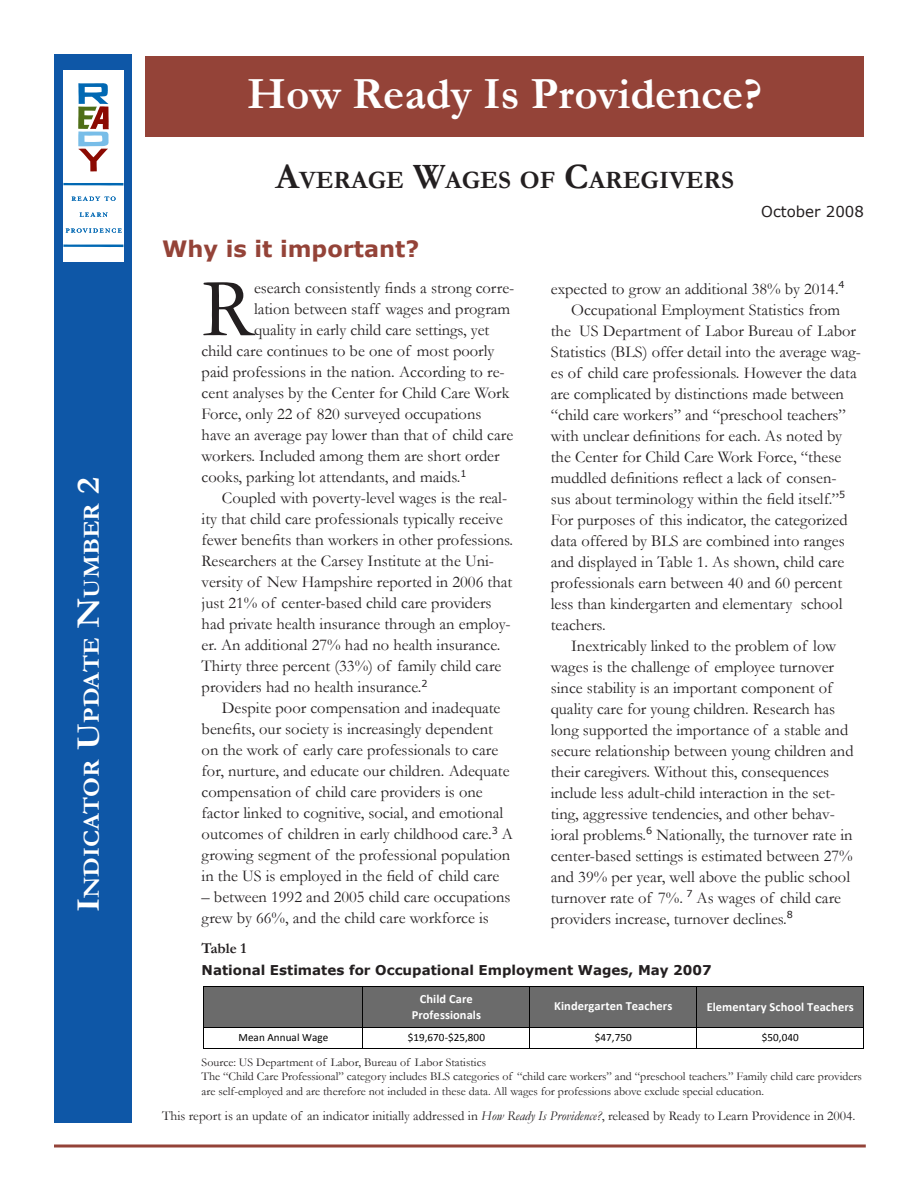
<style>
.page{position:relative;width:918px;height:1188px;background:#fff}
.page>*{position:absolute;margin:0;border:0;box-sizing:border-box;transform-origin:0 0}
.Body{font:83.85px "Garamond";color:#231f20}
.Body-2{font:700 45px "Garamond";color:#fff}
.Endnote_Text{font:700 25.2px "Garamond";color:#231f20}
.Body-3{font:700 23.1px "Garamond";color:#fff;scale:1.09 1}
.Body-4{font:700 22.5px "Verdana";color:#944338}
.Body-5{font:16.5px/21px "Garamond";color:#231f20}
.Headline{font:15px "Verdana";color:#231f20}
.Body-6{font:700 15px "Garamond";letter-spacing:-.01em;color:#231f20}
.Body-7{font:13.5px "Garamond";color:#231f20}
.Body-8{font:700 13.5px "Verdana";color:#231f20}
.t1{font:700 12.45px/15.5px "Calibri";color:#fff;text-align:center}
.Body-9{font:12px/14.4px "Garamond";color:#231f20}
.t2{font:11.1px "Calibri";letter-spacing:.005em;color:#000}
.s1{font-size:33px}
.s2{font-size:36px}
.s3{font-style:italic}
</style>
<div class="page">
<svg style="left:54px;top:1144px;width:812px;height:4px;background:#ae7169"></svg>
<div style="left:54px;top:54px;width:78px;height:1069px;background:#0e57a7"></div>
<div style="left:146px;top:56px;width:718px;height:81px;background:#944338"></div>
<div style="left:63px;top:70px;width:60px;height:192px;background:#fff"></div>
<svg style="left:78px;top:83px;width:31px;height:89px"></svg>
<svg style="left:72px;top:197px;width:44px;height:4px"></svg>
<svg style="left:80px;top:212px;width:28px;height:5px"></svg>
<svg style="left:66px;top:228px;width:56px;height:5px"></svg>
<svg style="left:63px;top:183px;width:60px;height:3px"></svg>
<svg style="left:63px;top:244px;width:60px;height:3px"></svg>
<div style="left:204px;top:987px;width:158px;height:40px;background:#6b6b6b"></div>
<div style="left:363px;top:987px;width:166px;height:40px;background:#6b6b6b"></div>
<div style="left:530px;top:987px;width:166px;height:40px;background:#6b6b6b"></div>
<div style="left:697px;top:987px;width:166px;height:40px;background:#6b6b6b"></div>
<hr style="left:204px;top:986px;width:158px;height:1px;background:#000">
<hr style="left:363px;top:986px;width:166px;height:1px;background:#000">
<hr style="left:530px;top:986px;width:166px;height:1px;background:#000">
<hr style="left:697px;top:986px;width:166px;height:1px;background:#000">
<hr style="left:203px;top:987px;width:1px;height:40px;background:#000">
<hr style="left:362px;top:987px;width:1px;height:40px;background:#000">
<hr style="left:529px;top:987px;width:1px;height:40px;background:#000">
<hr style="left:696px;top:987px;width:1px;height:40px;background:#000">
<hr style="left:863px;top:987px;width:1px;height:40px;background:#000">
<hr style="left:204px;top:1027px;width:158px;height:1px;background:#000">
<hr style="left:363px;top:1027px;width:166px;height:1px;background:#000">
<hr style="left:530px;top:1027px;width:166px;height:1px;background:#000">
<hr style="left:697px;top:1027px;width:166px;height:1px;background:#000">
<svg style="left:203px;top:1027px;width:1px;height:22px"></svg>
<hr style="left:204px;top:1048px;width:158px;height:1px;background:#000">
<svg style="left:362px;top:1027px;width:1px;height:22px"></svg>
<hr style="left:363px;top:1048px;width:166px;height:1px;background:#000">
<svg style="left:529px;top:1027px;width:1px;height:22px"></svg>
<hr style="left:530px;top:1048px;width:166px;height:1px;background:#000">
<svg style="left:696px;top:1027px;width:1px;height:22px"></svg>
<hr style="left:697px;top:1048px;width:166px;height:1px;background:#000">
<svg style="left:863px;top:1027px;width:1px;height:22px"></svg>
<p class="Body-3" style="left:78px;top:912px;width:401px;rotate:-90deg"><span class="s1">I</span>NDICATOR <span class="s1">U</span>PDATE <span class="s1">N</span>UMBER <span class="s1">2</span></p>
<p class="Body-2" style="left:247px;top:67px;width:516px">How Ready Is Providence?</p>
<p class="Endnote_Text" style="left:275px;top:165px;width:460px"><span class="s2">A</span>VERAGE <span class="s2">W</span>AGES OF <span class="s2">C</span>AREGIVERS</p>
<p class="Body-4" style="left:162px;top:234px;width:259px">Why is it important?</p>
<p class="Headline" style="left:761px;top:202px;width:104px">October 2008</p>
<p class="Body" style="left:202px;top:259px;width:54px">R</p>
<p class="Body-5" style="left:254px;top:277px;width:262px">esearch consistently finds a strong corre-</p>
<p class="Body-5" style="left:254px;top:298px;width:258px">lation between staff wages and program</p>
<p class="Body-5" style="left:254px;top:319px;width:237px">quality in early child care settings, yet</p>
<p class="Body-5" style="left:202px;top:340px;width:294px">child care continues to be one of most poorly</p>
<p class="Body-5" style="left:202px;top:361px;width:305px">paid professions in the nation. According to re-</p>
<p class="Body-5" style="left:202px;top:382px;width:309px">cent analyses by the Center for Child Care Work</p>
<p class="Body-5" style="left:202px;top:403px;width:281px">Force, only 22 of 820 surveyed occupations</p>
<p class="Body-5" style="left:202px;top:424px;width:313px">have an average pay lower than that of child care</p>
<p class="Body-5" style="left:202px;top:445px;width:300px">workers. Included among them are short order</p>
<p class="Body-5" style="left:202px;top:466px;width:267px">cooks, parking lot attendants, and maids.<sup>1</sup></p>
<p class="Body-5" style="left:202px;top:487px;width:313px;text-indent:20px">Coupled with poverty-level wages is the real&shy;ity that child care professionals typically receive fewer benefits than workers in other professions.<br>Researchers at the Carsey Institute at the Uni&shy;versity of New Hampshire reported in 2006 that just 21% of center-based child care providers had private health insurance through an employ&shy;er. An additional 27% had no health insurance.<br>Thirty three percent (33%) of family child care providers had no health insurance.<sup>2</sup></p>
<p class="Body-5" style="left:202px;top:697px;width:313px;text-indent:20px">Despite poor compensation and inadequate benefits, our society is increasingly dependent on the work of early care professionals to care for, nurture, and educate our children. Adequate compensation of child care providers is one factor linked to cognitive, social, and emotional outcomes of children in early childhood care.<sup>3</sup> A growing segment of the professional population in the US is employed in the field of child care</p>
<p class="Body-5" style="left:202px;top:886px;width:311px">– between 1992 and 2005 child care occupations grew by 66%, and the child care workforce is</p>
<p class="Body-6" style="left:202px;top:939px;width:46px">Table 1</p>
<p class="Body-5" style="left:551px;top:278px;width:295px">expected to grow an additional 38% by 2014.<sup>4</sup></p>
<p class="Body-5" style="left:551px;top:299px;width:312px;text-indent:20px">Occupational Employment Statistics from the US Department of Labor Bureau of Labor Statistics (BLS) offer detail into the average wag&shy;es of child care professionals. However the data are complicated by distinctions made between “child care workers” and “preschool teachers” with unclear definitions for each. As noted by the Center for Child Care Work Force, “these muddled definitions reflect a lack of consen&shy;sus about terminology within the field itself.”<sup>5<br></sup>For purposes of this indicator, the categorized data offered by BLS are combined into ranges and displayed in Table 1. As shown, child care professionals earn between 40 and 60 percent less than kindergarten and elementary school teachers.</p>
<p class="Body-5" style="left:551px;top:635px;width:304px;text-indent:20px">Inextricably linked to the problem of low wages is the challenge of employee turnover since stability is an important component of quality care for young children. Research has long supported the importance of a stable and secure relationship between young children and their caregivers. Without this, consequences include less adult-child interaction in the set&shy;ting, aggressive tendencies, and other behav&shy;ioral problems.<sup>6</sup> Nationally, the turnover rate in center-based settings is estimated between 27% and 39% per year, well above the public school turnover rate of 7%. <sup>7</sup> As wages of child care providers increase, turnover declines.<sup>8</sup></p>
<p class="Body-8" style="left:202px;top:961px;width:512px">National Estimates for Occupational Employment Wages, May 2007</p>
<p class="t1" style="left:412px;top:993px;width:71px">"#$%&amp;!"'() *(+,)--$+.'%-</p>
<p class="t1" style="left:554px;top:999px;width:120px">/$.&amp;)(0'(1).!2)'3#)(-</p>
<p class="t1" style="left:707px;top:1000px;width:149px">4%)5).1'(6!73#++%!2)'3#)(-</p>
<p class="t2" style="left:238px;top:1033px;width:91px">!"#$%&amp;$$'#(%)#*"</p>
<p class="t2" style="left:408px;top:1033px;width:79px">+,-./012+34.511</p>
<p class="t2" style="left:595px;top:1033px;width:38px">+60.041</p>
<p class="t2" style="left:762px;top:1033px;width:38px">+41.161</p>
<p class="Body-9" style="left:202px;top:1055px;width:286px">Source: US Department of Labor, Bureau of Labor Statistics</p>
<p class="Body-9" style="left:202px;top:1069px;width:662px">The “Child Care Professional” category includes BLS categories of “child care workers” and “preschool teachers.” Family child care providers are self-employed and are therefore not included in these data. All wages for professions above exclude special education.</p>
<p class="Body-7" style="left:162px;top:1108px;width:695px">This report is an update of an indicator initially addressed in <span class="s3">How Ready Is Providence?</span>, released by Ready to Learn Providence in 2004.</p>
</div>
